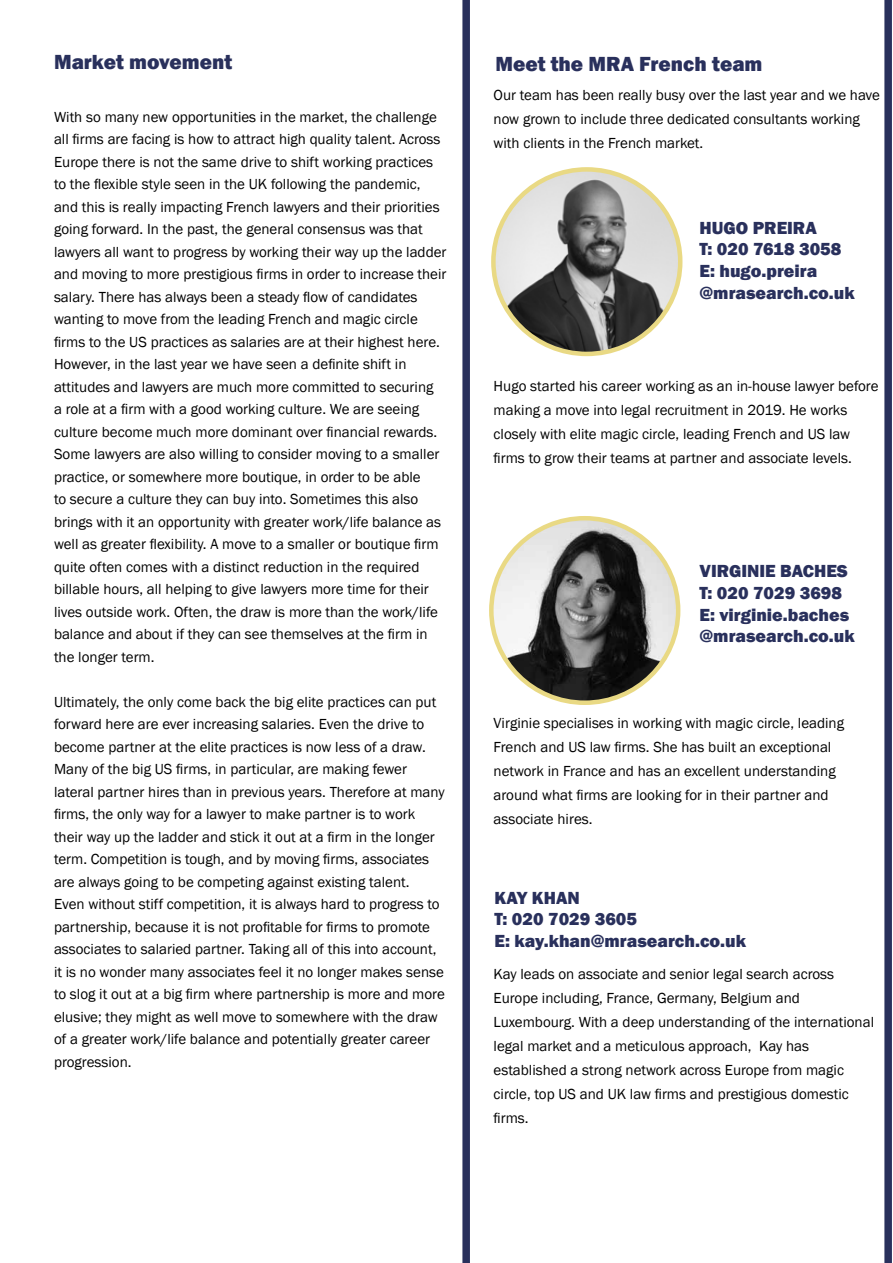
<style>
.page{position:relative;width:893px;height:1263px;background:#fff}
.page>*{position:absolute;margin:0;border:0;box-sizing:border-box;transform-origin:0 0}
.t1{font:800 21px "Franklin Gothic";color:#29305c}
.t2{font:800 18px/21.6px "Franklin Gothic";color:#29305c}
.t3{font:15px/22.5px "Franklin Gothic";color:#000}
</style>
<div class="page">
<svg style="left:462px;top:0;width:430px;height:1263px"></svg>
<img style="left:493px;top:169px;width:187px;height:185px">
<div style="left:491px;top:167px;width:191px;height:189px;border:4px solid #e9d984;border-radius:50%"></div>
<img style="left:491px;top:518px;width:187px;height:185px">
<div style="left:489px;top:516px;width:191px;height:189px;border:4px solid #e9d984;border-radius:50%"></div>
<h1 class="t1" style="left:54px;top:48px;width:180px">Market movement</h1>
<p class="t3" style="left:54px;top:106px;width:394px">With so many new opportunities in the market, the challenge all firms are facing is how to attract high quality talent. Across Europe there is not the same drive to shift working practices to the flexible style seen in the UK following the pandemic, and this is really impacting French lawyers and their priorities going forward. In the past, the general consensus was that lawyers all want to progress by working their way up the ladder and moving to more prestigious firms in order to increase their salary. There has always been a steady flow of candidates wanting to move from the leading French and magic circle firms to the US practices as salaries are at their highest here.<br>However, in the last year we have seen a definite shift in attitudes and lawyers are much more committed to securing<br>a role at a firm with a good working culture. We are seeing culture become much more dominant over financial rewards.<br>Some lawyers are also willing to consider moving to a smaller practice, or somewhere more boutique, in order to be able<br>to secure a culture they can buy into. Sometimes this also brings with it an opportunity with greater work/life balance as well as greater flexibility. A move to a smaller or boutique firm quite often comes with a distinct reduction in the required billable hours, all helping to give lawyers more time for their lives outside work. Often, the draw is more than the work/life balance and about if they can see themselves at the firm in the longer term.</p>
<p class="t3" style="left:54px;top:691px;width:393px">Ultimately, the only come back the big elite practices can put forward here are ever increasing salaries. Even the drive to become partner at the elite practices is now less of a draw.<br>Many of the big US firms, in particular, are making fewer lateral partner hires than in previous years. Therefore at many firms, the only way for a lawyer to make partner is to work their way up the ladder and stick it out at a firm in the longer term. Competition is tough, and by moving firms, associates are always going to be competing against existing talent.<br>Even without stiff competition, it is always hard to progress to partnership, because it is not profitable for firms to promote associates to salaried partner. Taking all of this into account, it is no wonder many associates feel it no longer makes sense to slog it out at a big firm where partnership is more and more elusive; they might as well move to somewhere with the draw of a greater work/life balance and potentially greater career progression.</p>
<h1 class="t1" style="left:495px;top:50px;width:269px">Meet the MRA French team</h1>
<p class="t3" style="left:494px;top:83px;width:388px;line-height:24px">Our team has been really busy over the last year and we have now grown to include three dedicated consultants working with clients in the French market.</p>
<p class="t2" style="left:699px;top:217px;width:157px">HUGO PREIRA<br>T: 020 7618 3058<br>E: hugo.preira @mrasearch.co.uk</p>
<p class="t3" style="left:494px;top:374px;width:387px;line-height:24px">Hugo started his career working as an in-house lawyer before making a move into legal recruitment in 2019. He works closely with elite magic circle, leading French and US law firms to grow their teams at partner and associate levels.</p>
<p class="t2" style="left:699px;top:561px;width:157px">VIRGINIE BACHES<br>T: 020 7029 3698<br>E: virginie.baches @mrasearch.co.uk</p>
<p class="t3" style="left:494px;top:711px;width:352px;line-height:24px">Virginie specialises in working with magic circle, leading French and US law firms. She has built an exceptional network in France and has an excellent understanding around what firms are looking for in their partner and associate hires.</p>
<p class="t2" style="left:495px;top:887px;width:253px">KAY KHAN<br>T: 020 7029 3605<br>E: kay.khan@mrasearch.co.uk</p>
<p class="t3" style="left:494px;top:962px;width:382px;line-height:24px">Kay leads on associate and senior legal search across Europe including, France, Germany, Belgium and Luxembourg. With a deep understanding of the international legal market and a meticulous approach, Kay has established a strong network across Europe from magic circle, top US and UK law firms and prestigious domestic firms.</p>
</div>
